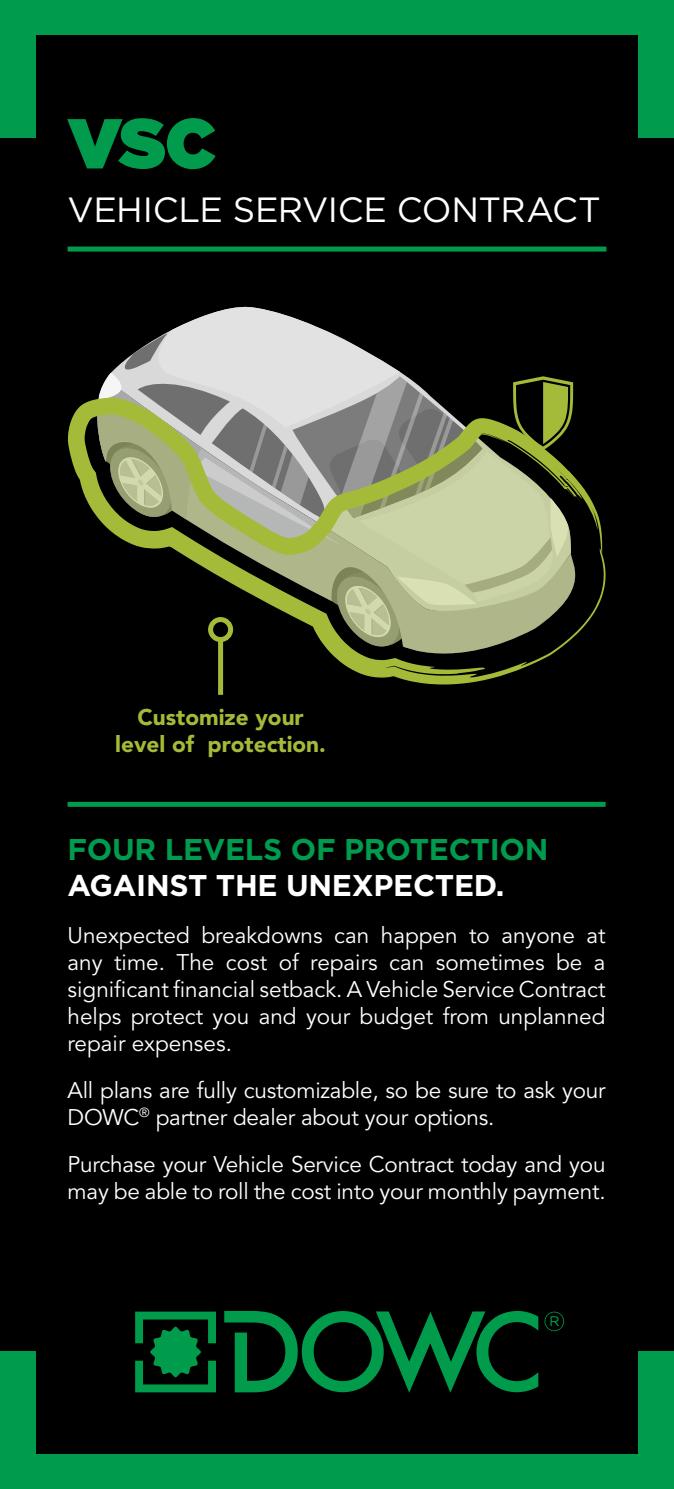
<style>
.page{position:relative;width:674px;height:1489px;background:#fff}
.page>*{position:absolute;margin:0;border:0;box-sizing:border-box;transform-origin:0 0}
.t1{font:900 70px "Gotham";color:#009b4c}
.t2{font:35px "Gotham";letter-spacing:-.01em;color:#fff}
.t3{font:700 30px/36px "Gotham";letter-spacing:-.01em;color:#009b4c}
.t4{font:22.5px/27px "Avenir LT Std";letter-spacing:-.01em;color:#fff}
.subhead{font:900 22.5px/27px "Avenir LT Std";color:#a4bb39;text-align:center}
.s1{color:#fff}
</style>
<div class="page">
<div style="left:0;top:0;width:673px;height:1489px;background:#000"></div>
<svg style="left:135px;top:1311px;width:81px;height:81px"></svg>
<svg style="left:544px;top:1311px;width:19px;height:20px"></svg>
<svg style="left:224px;top:1311px;width:314px;height:81px"></svg>
<div style="left:68px;top:246px;width:538px;height:5px;background:#009b4c"></div>
<div style="left:68px;top:802px;width:537px;height:5px;background:#009b4c"></div>
<div style="left:0;top:1454px;width:673px;height:35px;background:#009b4c"></div>
<div style="left:0;top:1352px;width:36px;height:137px;background:#009b4c"></div>
<div style="left:638px;top:1352px;width:35px;height:137px;background:#009b4c"></div>
<div style="left:0;top:0;width:673px;height:35px;background:#009b4c"></div>
<div style="left:638px;top:0;width:35px;height:137px;background:#009b4c"></div>
<div style="left:0;top:0;width:36px;height:137px;background:#009b4c"></div>
<svg style="left:68px;top:398px;width:537px;height:286px"></svg>
<svg style="left:86px;top:306px;width:486px;height:346px"></svg>
<div style="left:218px;top:639px;width:5px;height:56px;background:#a4bb39"></div>
<div style="left:208px;top:617px;width:25px;height:25px;border:5px solid #a4bb39;border-radius:50%"></div>
<p class="t1" style="left:68px;top:93px;width:149px">VSC</p>
<p class="t2" style="left:68px;top:187px;width:534px">VEHICLE SERVICE CONTRACT</p>
<p class="subhead" style="left:115px;top:703px;width:212px">Customize your level of protection.</p>
<p class="t3" style="left:68px;top:830px;width:482px">FOUR LEVELS OF PROTECTION<br><span class="s1">AGAINST THE UNEXPECTED.</span></p>
<p class="t4" style="left:68px;top:922px;width:539px;text-align:justify">Unexpected breakdowns can happen to anyone at any time. The cost of repairs can sometimes be a significant financial setback. A Vehicle Service Contract helps protect you and your budget from unplanned repair expenses.</p>
<p class="t4" style="left:68px;top:1077px;width:539px">All plans are fully customizable, so be sure to ask your<br>DOWC<sup>®</sup> partner dealer about your options.</p>
<p class="t4" style="left:68px;top:1151px;width:539px">Purchase your Vehicle Service Contract today and you may be able to roll the cost into your monthly payment.</p>
</div>
